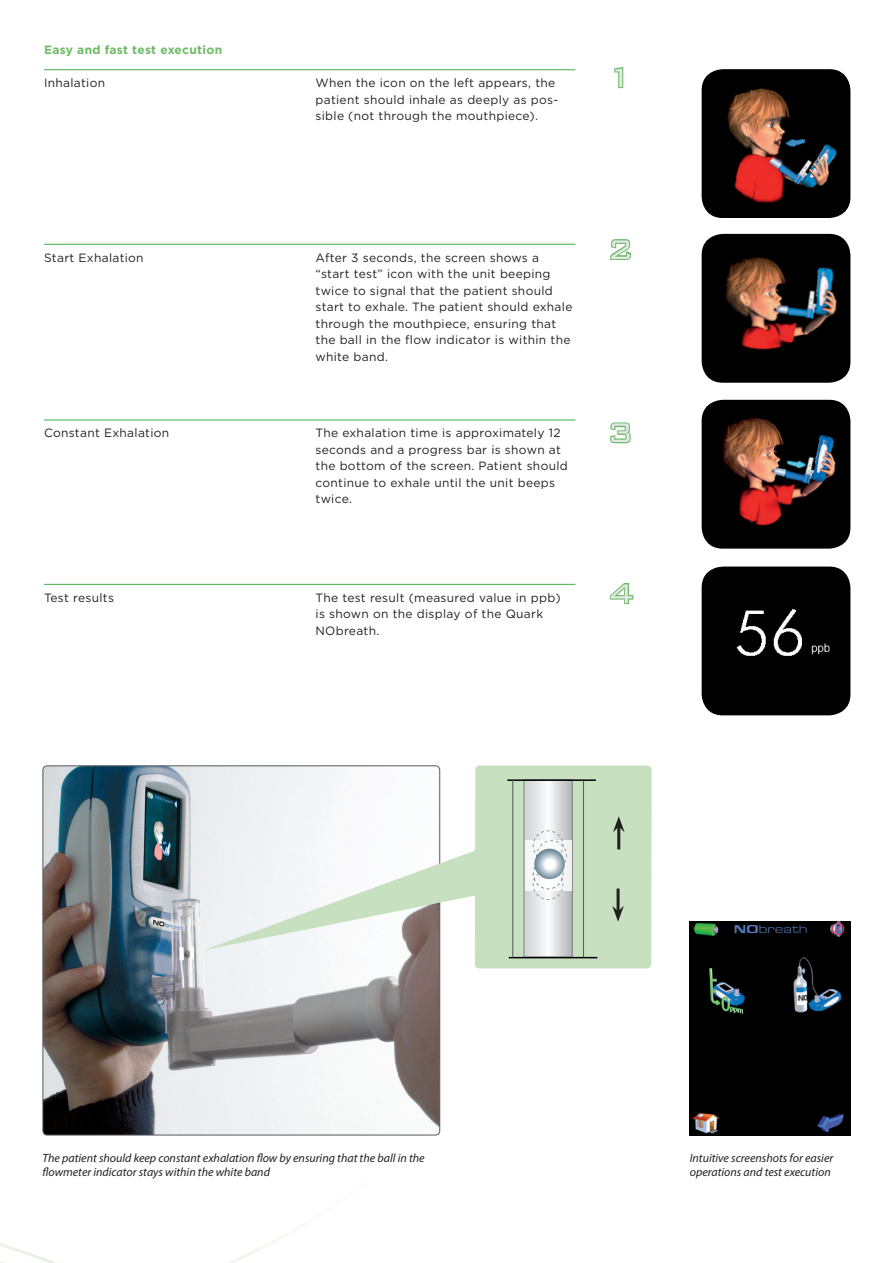
<style>
.page{position:relative;width:893px;height:1263px;background:#fff}
.page>*{position:absolute;margin:0;border:0;box-sizing:border-box;transform-origin:0 0}
.Title_Effect{font:300 36px "Bank Gothic BT";color:#e6e7e9}
.indent_line{font:12px/16.5px "Gotham";letter-spacing:.025em;color:#231f20}
.Body_Caption{font:italic 12px/14.4px "Myriad Pro";color:#231f20}
.Title_line{font:700 12px "Gotham";letter-spacing:.025em;color:#6eba66}
</style>
<div class="page">
<img style="left:0;top:871px;width:441px;height:392px">
<img style="left:43px;top:766px;width:397px;height:369px">
<hr style="left:44px;top:69px;width:531px;height:1px;background:#40ae49">
<hr style="left:44px;top:244px;width:531px;height:1px;background:#40ae49">
<hr style="left:44px;top:420px;width:531px;height:1px;background:#40ae49">
<hr style="left:44px;top:584px;width:531px;height:1px;background:#40ae49">
<svg style="left:614px;top:67px;width:10px;height:22px"></svg>
<svg style="left:610px;top:239px;width:21px;height:21px"></svg>
<svg style="left:610px;top:422px;width:21px;height:22px"></svg>
<svg style="left:610px;top:583px;width:24px;height:21px"></svg>
<img style="left:702px;top:69px;width:148px;height:149px">
<img style="left:702px;top:400px;width:148px;height:149px">
<img style="left:702px;top:234px;width:148px;height:149px">
<img style="left:702px;top:566px;width:148px;height:149px">
<svg style="left:204px;top:765px;width:448px;height:203px"></svg>
<svg style="left:534px;top:849px;width:31px;height:30px"></svg>
<hr style="left:509px;top:957px;width:88px;height:1px;background:#000">
<img style="left:690px;top:921px;width:160px;height:214px">
<p class="Title_line" style="left:44px;top:41px;width:180px">Easy and fast test execution</p>
<p class="indent_line" style="left:44px;top:74px;width:63px">Inhalation</p>
<p class="indent_line" style="left:316px;top:74px;width:244px">When the icon on the left appears, the patient should inhale as deeply as pos&shy;sible (not through the mouthpiece).</p>
<p class="Title_Effect" style="left:607px;top:58px;width:28px">1</p>
<p class="indent_line" style="left:44px;top:249px;width:101px">Start Exhalation</p>
<p class="indent_line" style="left:316px;top:249px;width:258px">After 3 seconds, the screen shows a “start test” icon with the unit beeping twice to signal that the patient should start to exhale. The patient should exhale through the mouthpiece, ensuring that the ball in the flow indicator is within the white band.</p>
<p class="indent_line" style="left:44px;top:425px;width:127px">Constant Exhalation</p>
<p class="indent_line" style="left:316px;top:425px;width:254px">The exhalation time is approximately 12 seconds and a progress bar is shown at the bottom of the screen. Patient should continue to exhale until the unit beeps twice.</p>
<p class="indent_line" style="left:44px;top:589px;width:72px">Test results</p>
<p class="indent_line" style="left:316px;top:589px;width:246px">The test result (measured value in ppb) is shown on the display of the Quark<br>NObreath.</p>
<p class="Title_Effect" style="left:607px;top:230px;width:28px">2</p>
<p class="Title_Effect" style="left:607px;top:413px;width:28px">3</p>
<p class="Title_Effect" style="left:608px;top:574px;width:28px">4</p>
<p class="Body_Caption" style="left:43px;top:1150px;width:384px">The patient should keep constant exhalation flow by ensuring that the ball in the flowmeter indicator stays within the white band</p>
<p class="Body_Caption" style="left:690px;top:1150px;width:145px">Intuitive screenshots for easier operations and test execution</p>
</div>
